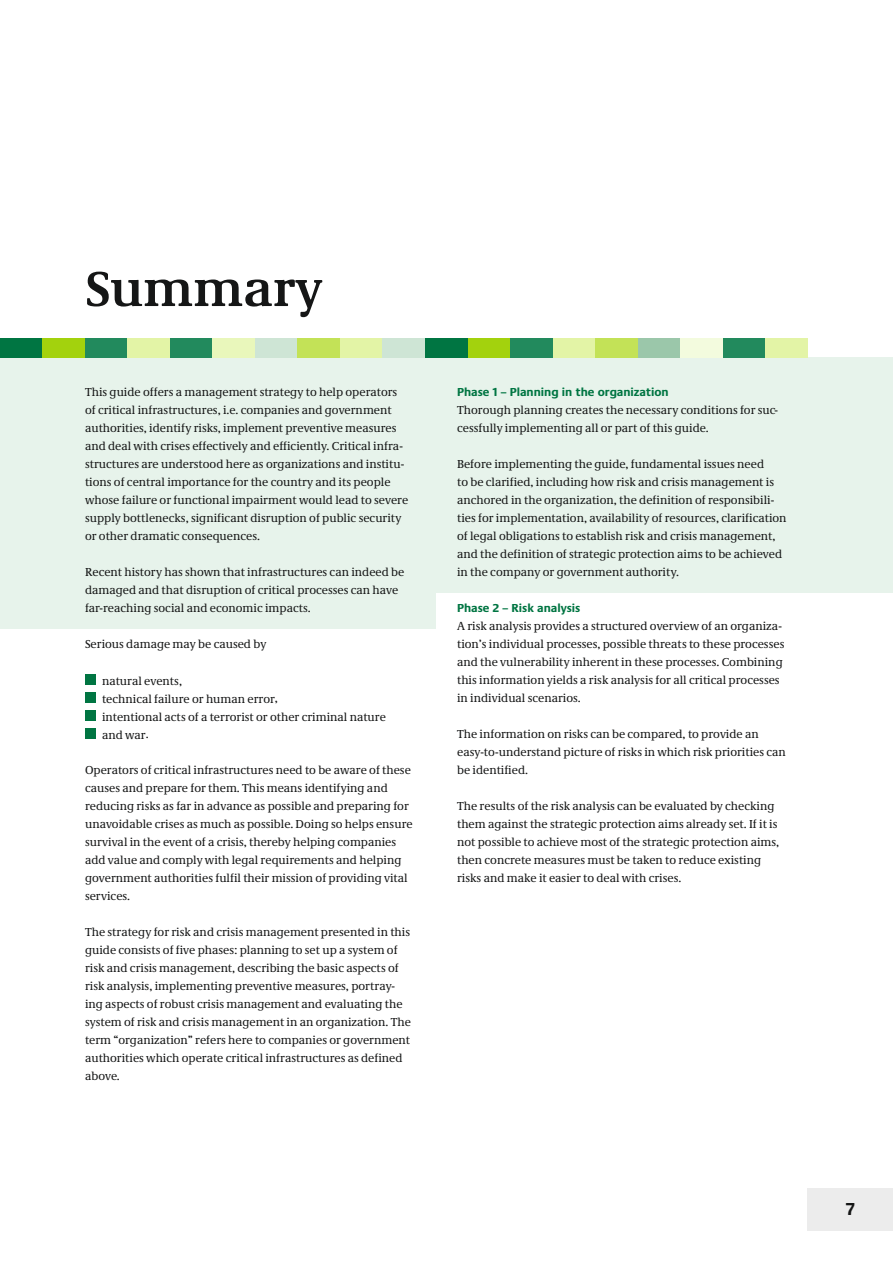
<style>
.page{position:relative;width:893px;height:1263px;background:#fff}
.page>*{position:absolute;margin:0;border:0;box-sizing:border-box;transform-origin:0 0}
.t1{font:700 51px "Neue Demos";color:#151616}
.t2{font:700 18px "Neue Praxis";color:#151616}
.t3{font:12px/18px "Neue Demos";color:#151616}
.t4{font:700 12px "Neue Praxis";color:#007542}
</style>
<div class="page">
<div style="left:424px;top:357px;width:469px;height:235px;background:#e7f3eb"></div>
<div style="left:808px;top:1188px;width:85px;height:43px;background:#ececec"></div>
<div style="left:0;top:354px;width:436px;height:274px;background:#e7f3eb"></div>
<div style="left:85px;top:674px;width:11px;height:11px;background:#007542"></div>
<div style="left:85px;top:692px;width:11px;height:11px;background:#007542"></div>
<div style="left:85px;top:710px;width:11px;height:11px;background:#007542"></div>
<div style="left:85px;top:728px;width:11px;height:11px;background:#007542"></div>
<div style="left:0;top:338px;width:43px;height:19px;background:#007542"></div>
<div style="left:43px;top:338px;width:42px;height:19px;background:#a3d20d"></div>
<div style="left:85px;top:338px;width:43px;height:19px;background:#228a5d"></div>
<div style="left:128px;top:338px;width:42px;height:19px;background:#e3f4a6"></div>
<div style="left:170px;top:338px;width:43px;height:19px;background:#228a5d"></div>
<div style="left:213px;top:338px;width:42px;height:19px;background:#e9f7bb"></div>
<div style="left:255px;top:338px;width:43px;height:19px;background:#cee5d5"></div>
<div style="left:298px;top:338px;width:42px;height:19px;background:#c3e257"></div>
<div style="left:340px;top:338px;width:43px;height:19px;background:#e3f4a6"></div>
<div style="left:383px;top:338px;width:42px;height:19px;background:#cee5d5"></div>
<div style="left:425px;top:338px;width:43px;height:19px;background:#007542"></div>
<div style="left:468px;top:338px;width:42px;height:19px;background:#a3d20d"></div>
<div style="left:510px;top:338px;width:43px;height:19px;background:#228a5d"></div>
<div style="left:553px;top:338px;width:42px;height:19px;background:#e3f4a6"></div>
<div style="left:595px;top:338px;width:43px;height:19px;background:#c3e257"></div>
<div style="left:638px;top:338px;width:42px;height:19px;background:#9bc7aa"></div>
<div style="left:680px;top:338px;width:43px;height:19px;background:#f3fbde"></div>
<div style="left:723px;top:338px;width:42px;height:19px;background:#228a5d"></div>
<div style="left:765px;top:338px;width:43px;height:19px;background:#e3f4a6"></div>
<h1 class="t1" style="left:85px;top:269px;width:239px">Summary</h1>
<p class="t3" style="left:85px;top:384px;width:325px">This guide offers a management strategy to help operators of critical infrastructures, i.e. companies and government authorities, identify risks, implement preventive measures and deal with crises effectively and efficiently. Critical infra&shy;structures are understood here as organizations and institu&shy;tions of central importance for the country and its people whose failure or functional impairment would lead to severe supply bottlenecks, significant disruption of public security or other dramatic consequences.</p>
<p class="t3" style="left:85px;top:564px;width:321px">Recent history has shown that infrastructures can indeed be damaged and that disruption of critical processes can have far-reaching social and economic impacts.</p>
<p class="t3" style="left:85px;top:636px;width:183px">Serious damage may be caused by</p>
<p class="t3" style="left:102px;top:673px;width:285px">natural events,<br>technical failure or human error,<br>intentional acts of a terrorist or other criminal nature and war.</p>
<p class="t3" style="left:85px;top:762px;width:329px">Operators of critical infrastructures need to be aware of these causes and prepare for them. This means identifying and reducing risks as far in advance as possible and preparing for unavoidable crises as much as possible. Doing so helps ensure survival in the event of a crisis, thereby helping companies add value and comply with legal requirements and helping government authorities fulfil their mission of providing vital services.</p>
<p class="t3" style="left:85px;top:924px;width:327px">The strategy for risk and crisis management presented in this guide consists of five phases: planning to set up a system of risk and crisis management, describing the basic aspects of risk analysis, implementing preventive measures, portray&shy;ing aspects of robust crisis management and evaluating the system of risk and crisis management in an organization. The term “organization” refers here to companies or government authorities which operate critical infrastructures as defined above.</p>
<p class="t4" style="left:457px;top:387px;width:213px">Phase 1 – Planning in the organization</p>
<p class="t3" style="left:457px;top:402px;width:322px">Thorough planning creates the necessary conditions for suc&shy;cessfully implementing all or part of this guide.</p>
<p class="t3" style="left:457px;top:456px;width:331px">Before implementing the guide, fundamental issues need<br>to be clarified, including how risk and crisis management is anchored in the organization, the definition of responsibili&shy;ties for implementation, availability of resources, clarification of legal obligations to establish risk and crisis management, and the definition of strategic protection aims to be achieved in the company or government authority.</p>
<p class="t4" style="left:457px;top:603px;width:125px">Phase 2 – Risk analysis</p>
<p class="t3" style="left:457px;top:618px;width:329px">A risk analysis provides a structured overview of an organiza&shy;tion’s individual processes, possible threats to these processes and the vulnerability inherent in these processes. Combining this information yields a risk analysis for all critical processes in individual scenarios.</p>
<p class="t3" style="left:457px;top:726px;width:330px">The information on risks can be compared, to provide an easy-to-understand picture of risks in which risk priorities can be identified.</p>
<p class="t3" style="left:457px;top:798px;width:324px">The results of the risk analysis can be evaluated by checking them against the strategic protection aims already set. If it is not possible to achieve most of the strategic protection aims, then concrete measures must be taken to reduce existing risks and make it easier to deal with crises.</p>
<h2 class="t2" style="left:846px;top:1202px;width:10px">7</h2>
</div>
